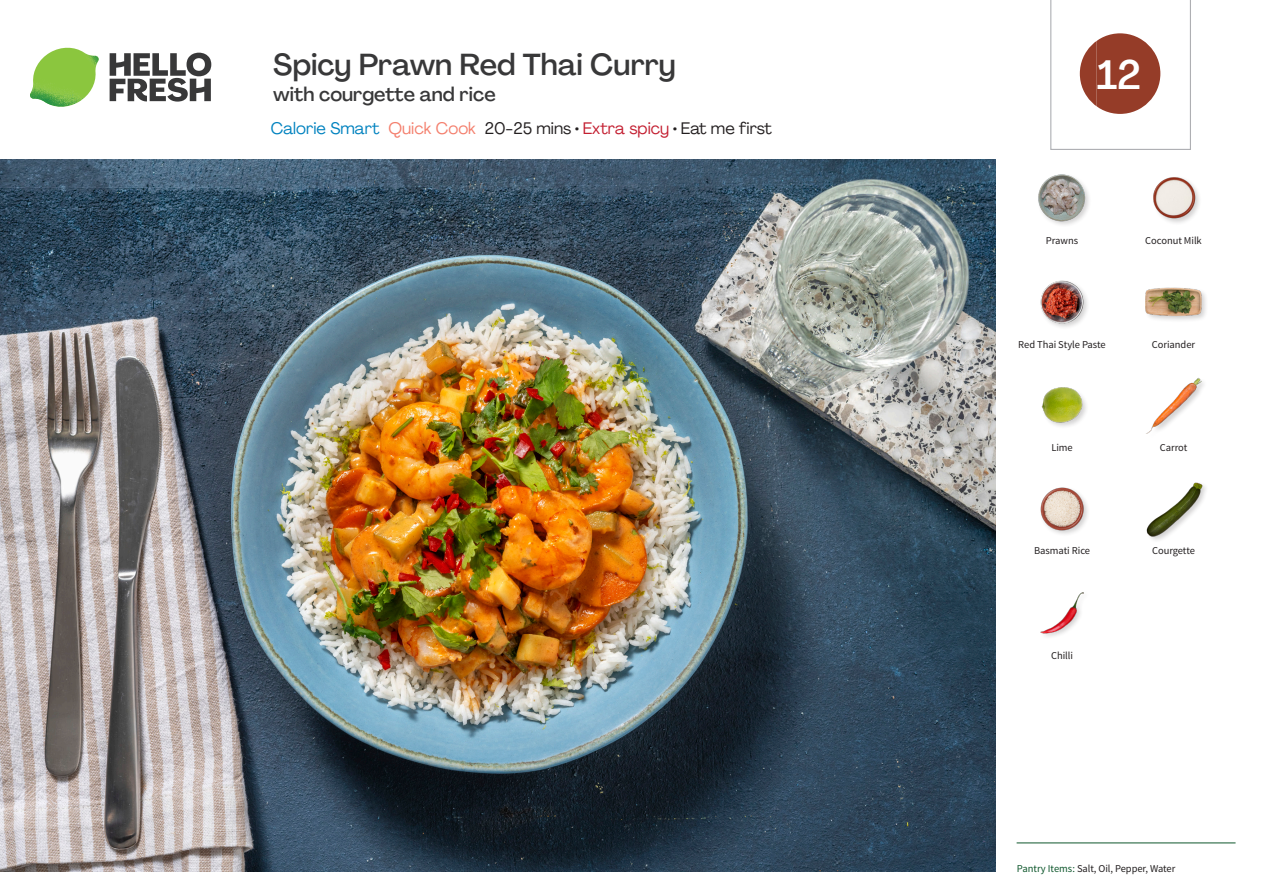
<style>
.page{position:relative;width:1263px;height:893px;background:#fff}
.page>*{position:absolute;margin:0;border:0;box-sizing:border-box;transform-origin:0 0}
._24_Recipe_Nr_Bag{font:500 40.5px "Agrandir";color:#fff}
._15_Titel_UK{font:500 30px "Agrandir";letter-spacing:-.005em;color:#383839}
._15_Titel_UK-2{font:500 19.5px "Agrandir";color:#383839}
._02_Box_Type{font:16.5px "Agrandir";color:#231f20}
._18_FRONT_ingredient{font:10.5px "Source Sans Pro";letter-spacing:-.005em;color:#231f20}
.t1{font:10.5px "Source Sans Variable";letter-spacing:-.005em;color:#231f20}
.s1{color:#0082bf}
.s2{color:#f4806e}
.s3{color:#c31f31}
.s4{font-family:"Source Sans Pro";color:#0e572c}
</style>
<div class="page">
<svg style="left:110px;top:53px;width:101px;height:49px"></svg>
<img style="left:30px;top:48px;width:69px;height:59px">
<img style="left:0;top:159px;width:995px;height:713px">
<hr style="left:1016px;top:843px;width:219px;height:1px;background:#0e572c">
<img style="left:1038px;top:174px;width:51px;height:51px">
<div style="left:1152px;top:176px;width:50px;height:49px;background:#231f20;opacity:.2"></div>
<img style="left:1152px;top:176px;width:43px;height:43px">
<div style="left:1144px;top:286px;width:64px;height:37px;background:#231f20;opacity:.2"></div>
<img style="left:1145px;top:286px;width:57px;height:37px">
<img style="left:1040px;top:280px;width:48px;height:47px">
<img style="left:1146px;top:378px;width:56px;height:56px">
<div style="left:1041px;top:386px;width:48px;height:43px;background:#231f20;opacity:.2"></div>
<img style="left:1041px;top:386px;width:44px;height:42px">
<div style="left:1146px;top:481px;width:63px;height:62px;background:#231f20;opacity:.2"></div>
<img style="left:1146px;top:481px;width:56px;height:57px">
<img style="left:1040px;top:487px;width:48px;height:47px">
<img style="left:1040px;top:592px;width:44px;height:45px">
<svg style="left:1050px;top:0;width:141px;height:150px"></svg>
<p class="_15_Titel_UK" style="left:273px;top:46px;width:404px">Spicy Prawn Red Thai Curry</p>
<p class="_15_Titel_UK-2" style="left:273px;top:82px;width:224px">with courgette and rice</p>
<p class="_02_Box_Type" style="left:271px;top:118px;width:503px"><span class="s1">Calorie Smart</span> <span class="s2">Quick Cook</span> 20-25 mins • <span class="s3">Extra spicy</span> • Eat me first</p>
<p class="_24_Recipe_Nr_Bag" style="left:1097px;top:50px;width:46px">12</p>
<p class="_18_FRONT_ingredient" style="left:1046px;top:234px;width:34px">Prawns</p>
<p class="_18_FRONT_ingredient" style="left:1145px;top:234px;width:58px">Coconut Milk</p>
<p class="_18_FRONT_ingredient" style="left:1018px;top:338px;width:89px">Red Thai Style Paste</p>
<p class="_18_FRONT_ingredient" style="left:1152px;top:338px;width:45px">Coriander</p>
<p class="_18_FRONT_ingredient" style="left:1051px;top:441px;width:23px">Lime</p>
<p class="_18_FRONT_ingredient" style="left:1160px;top:441px;width:29px">Carrot</p>
<p class="_18_FRONT_ingredient" style="left:1034px;top:544px;width:58px">Basmati Rice</p>
<p class="_18_FRONT_ingredient" style="left:1152px;top:544px;width:44px">Courgette</p>
<p class="_18_FRONT_ingredient" style="left:1051px;top:649px;width:23px">Chilli</p>
<p class="t1" style="left:1017px;top:862px;width:160px"><span class="s4">Pantry Items:</span> Salt, Oil, Pepper, Water</p>
</div>
